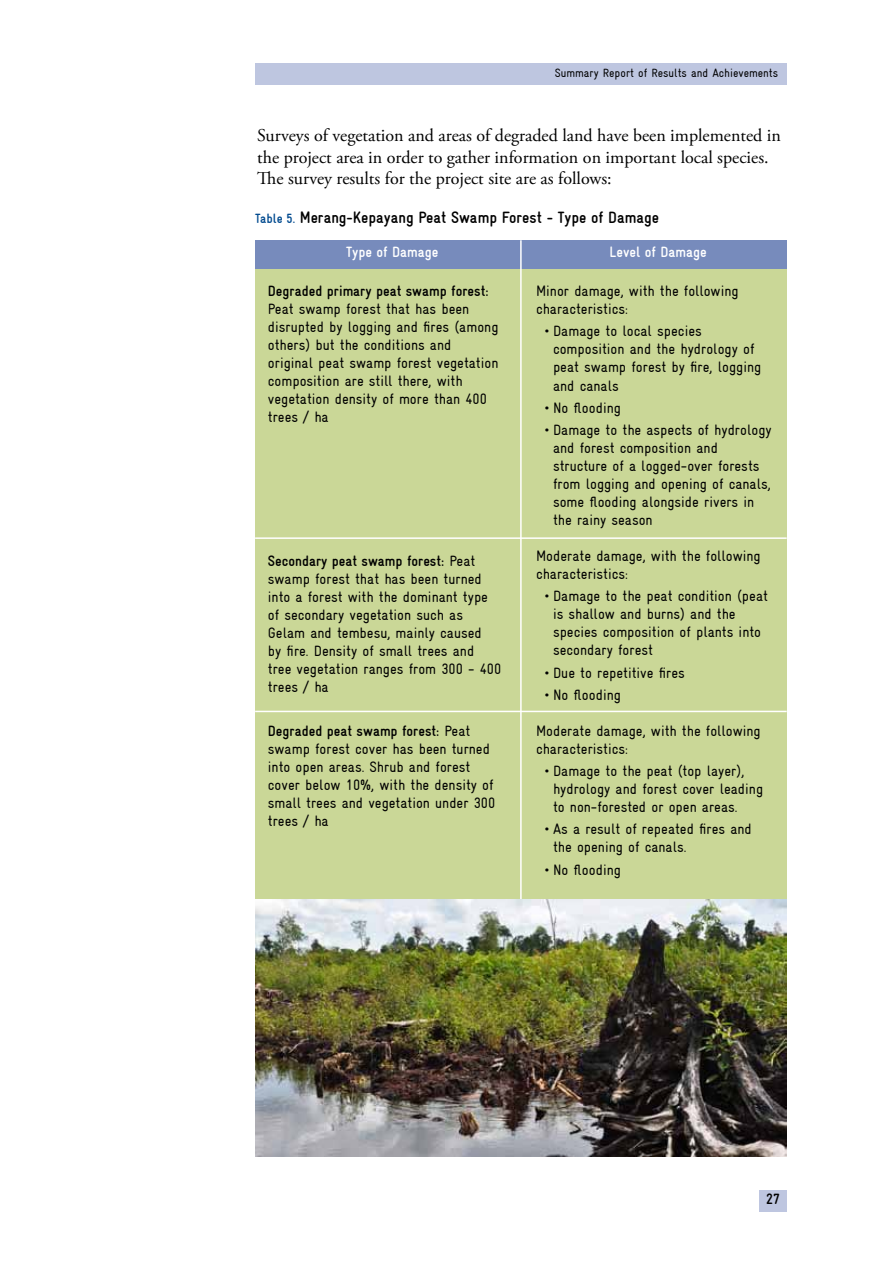
<style>
.page{position:relative;width:893px;height:1263px;background:#fff}
.page>*{position:absolute;margin:0;border:0;box-sizing:border-box;transform-origin:0 0}
.t1{font:18px/21.6px "Adobe Garamond Pro";color:#000}
.t2{font:700 condensed 16.5px "Gravur";color:#000}
.t3{font:condensed 15px/18px "Gravur";color:#000}
.t4{font:700 condensed 15px "Gravur";color:#000}
.t5{font:700 condensed 15px "Gravur";color:#fff}
.t6{font:condensed 12px "Gravur";color:#000}
.s1{font-size:13.5px;color:#004a8f}
.s2{font-weight:700}
</style>
<div class="page">
<div style="left:255px;top:63px;width:532px;height:22px;background:#bec6e0"></div>
<div style="left:759px;top:1190px;width:28px;height:22px;background:#bec6e0"></div>
<div style="left:255px;top:269px;width:532px;height:630px;background:#cad797"></div>
<div style="left:255px;top:240px;width:266px;height:29px;background:#778bbc"></div>
<div style="left:521px;top:240px;width:266px;height:29px;background:#778bbc"></div>
<hr style="left:520px;top:240px;width:2px;height:659px;background:#fff">
<hr style="left:255px;top:537px;width:532px;height:2px;background:#fff">
<hr style="left:255px;top:711px;width:532px;height:1px;background:#fff">
<img style="left:255px;top:899px;width:532px;height:258px">
<p class="t6" style="left:555px;top:67px;width:225px">Summary Report of Results and Achievements</p>
<p class="t1" style="left:257px;top:125px;width:525px">Surveys of vegetation and areas of degraded land have been implemented in the project area in order to gather information on important local species.<br>The survey results for the project site are as follows:</p>
<p class="t2" style="left:255px;top:208px;width:406px"><span class="s1">Table 5.</span> Merang-Kepayang Peat Swamp Forest - Type of Damage</p>
<p class="t5" style="left:346px;top:244px;width:94px">Type of Damage</p>
<p class="t5" style="left:609px;top:244px;width:99px">Level of Damage</p>
<p class="t4" style="left:268px;top:283px;width:222px">Degraded primary peat swamp forest:</p>
<p class="t3" style="left:268px;top:300px;width:232px">Peat swamp forest that has been disrupted by logging and fires (among others) but the conditions and original peat swamp forest vegetation composition are still there, with vegetation density of more than 400 trees / ha</p>
<p class="t3" style="left:536px;top:282px;width:204px">Minor damage, with the following characteristics:</p>
<p class="t3" style="left:553px;top:322px;width:210px;text-indent:-9px">• Damage to local species composition and the hydrology of peat swamp forest by fire, logging and canals</p>
<p class="t3" style="left:544px;top:399px;width:78px">• No flooding</p>
<p class="t3" style="left:553px;top:421px;width:220px;text-indent:-9px">• Damage to the aspects of hydrology and forest composition and structure of a logged-over forests from logging and opening of canals, some flooding alongside rivers in the rainy season</p>
<p class="t3" style="left:536px;top:547px;width:226px">Moderate damage, with the following characteristics:</p>
<p class="t3" style="left:553px;top:587px;width:216px;text-indent:-9px">• Damage to the peat condition (peat is shallow and burns) and the species composition of plants into secondary forest</p>
<p class="t3" style="left:544px;top:663px;width:142px">• Due to repetitive fires</p>
<p class="t3" style="left:544px;top:685px;width:78px">• No flooding</p>
<p class="t3" style="left:536px;top:721px;width:226px">Moderate damage, with the following characteristics:</p>
<p class="t3" style="left:553px;top:762px;width:212px;text-indent:-9px">• Damage to the peat (top layer), hydrology and forest cover leading to non-forested or open areas.</p>
<p class="t3" style="left:553px;top:820px;width:200px;text-indent:-9px">• As a result of repeated fires and the opening of canals.</p>
<p class="t3" style="left:544px;top:860px;width:78px">• No flooding</p>
<p class="t3" style="left:268px;top:552px;width:235px"><span class="s2">Secondary peat swamp forest:</span> Peat swamp forest that has been turned into a forest with the dominant type of secondary vegetation such as<br>Gelam and tembesu, mainly caused<br>by fire. Density of small trees and tree vegetation ranges from 300 - 400 trees / ha</p>
<p class="t3" style="left:268px;top:721px;width:229px"><span class="s2">Degraded peat swamp forest:</span> Peat swamp forest cover has been turned into open areas. Shrub and forest cover below 10%, with the density of small trees and vegetation under 300 trees / ha</p>
<p class="t4" style="left:766px;top:1191px;width:15px">27</p>
</div>
